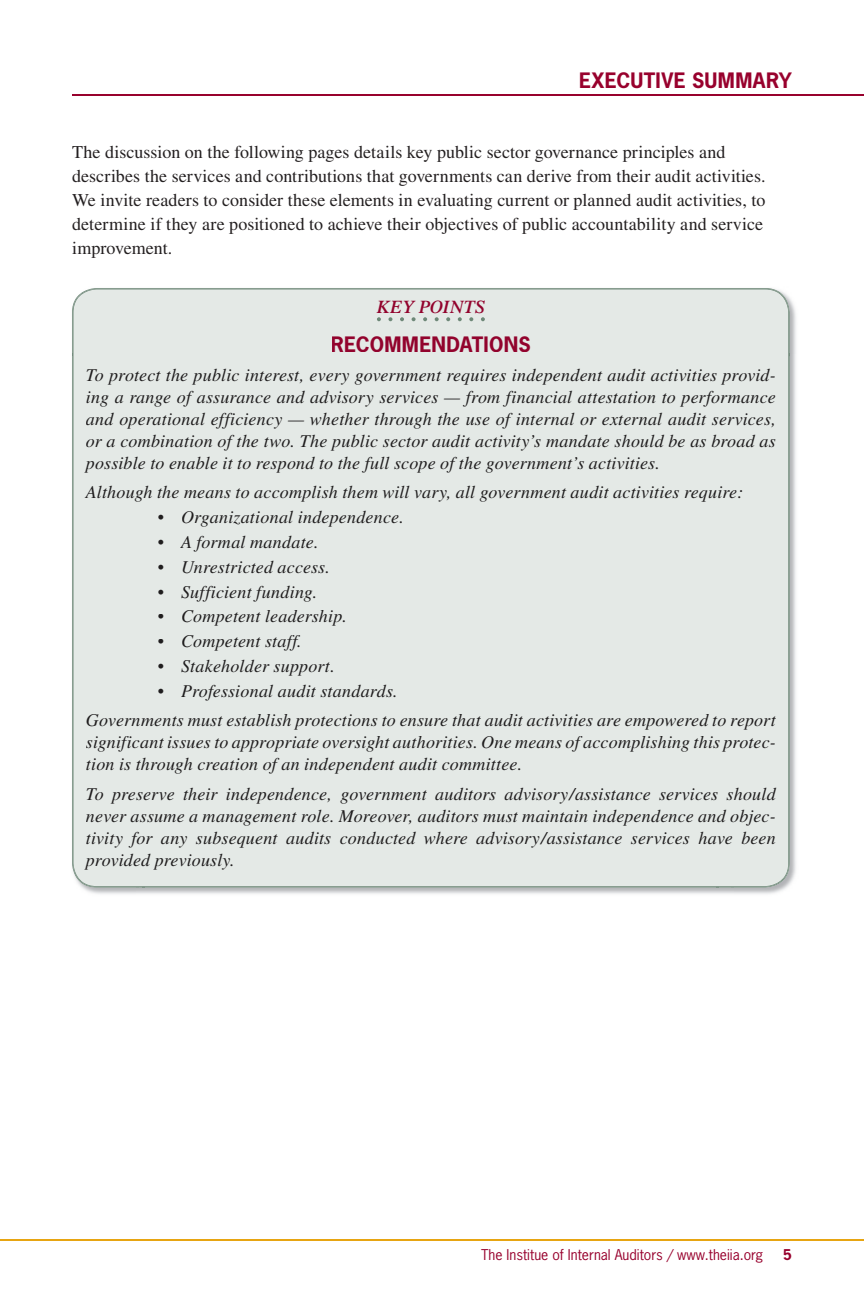
<style>
.page{position:relative;width:864px;height:1296px;background:#fff}
.page>*{position:absolute;margin:0;border:0;box-sizing:border-box;transform-origin:0 0}
.t1{font:700 20px "News Gothic";letter-spacing:.02em;color:#98012d}
.t2{font:700 20px "News Gothic";letter-spacing:.01em;color:#92032d}
.t3{font:italic 18px/22px "Times";letter-spacing:.01em;color:#1f1d1e;text-align:justify}
.t4{font:18px/24px "Times";letter-spacing:.005em;color:#231f20}
.t5{font:italic 600 18px "Times";color:#92032d}
.t6{font:14px "News Gothic";color:#98012d}
.t7{font:700 14px "News Gothic";color:#98012d}
</style>
<div class="page">
<hr style="left:72px;top:94px;width:792px;height:2px;background:#98012d">
<hr style="left:0;top:1239px;width:864px;height:2px;background:#e7a512">
<img style="left:790px;top:299px;width:6px;height:55px">
<img style="left:733px;top:354px;width:63px;height:540px">
<div style="left:73px;top:289px;width:716px;height:598px;background:#e4e9e6"></div>
<p class="t1" style="left:579px;top:68px;width:214px">EXECUTIVE SUMMARY</p>
<p class="t4" style="left:72px;top:140px;width:695px">The discussion on the following pages details key public sector governance principles and describes the services and contributions that governments can derive from their audit activities.<br>We invite readers to consider these elements in evaluating current or planned audit activities, to determine if they are positioned to achieve their objectives of public accountability and service improvement.</p>
<p class="t5" style="left:377px;top:297px;width:109px">KEY POINTS</p>
<p class="t2" style="left:331px;top:331px;width:201px">RECOMMENDATIONS</p>
<p class="t3" style="left:86px;top:364px;width:692px">To protect the public interest, every government requires independent audit activities provid&shy;ing a range of assurance and advisory services — from financial attestation to performance and operational efficiency — whether through the use of internal or external audit services, or a combination of the two. The public sector audit activity’s mandate should be as broad as possible to enable it to respond to the full scope of the government’s activities.</p>
<p class="t3" style="left:86px;top:481px;width:659px">Although the means to accomplish them will vary, all government audit activities require:</p>
<p class="t3" style="left:158px;top:506px;width:248px">• Organizational independence.</p>
<p class="t3" style="left:158px;top:531px;width:162px">• A formal mandate.</p>
<p class="t3" style="left:158px;top:556px;width:174px">• Unrestricted access.</p>
<p class="t3" style="left:158px;top:581px;width:161px">• Sufficient funding.</p>
<p class="t3" style="left:158px;top:605px;width:190px">• Competent leadership.</p>
<p class="t3" style="left:158px;top:630px;width:145px">• Competent staff.</p>
<p class="t3" style="left:158px;top:655px;width:178px">• Stakeholder support.</p>
<p class="t3" style="left:86px;top:677px;width:691px;line-height:29.2px;text-indent:72px">• Professional audit standards.<br>Governments must establish protections to ensure that audit activities are empowered to report</p>
<p class="t3" style="left:86px;top:731px;width:691px">significant issues to appropriate oversight authorities. One means of accomplishing this protec&shy;tion is through creation of an independent audit committee.</p>
<p class="t3" style="left:86px;top:783px;width:691px">To preserve their independence, government auditors advisory/assistance services should never assume a management role. Moreover, auditors must maintain independence and objec&shy;tivity for any subsequent audits conducted where advisory/assistance services have been provided previously.</p>
<p class="t6" style="left:481px;top:1245px;width:284px">The Institue of Internal Auditors / www.theiia.org</p>
<p class="t7" style="left:783px;top:1245px;width:10px">5</p>
</div>
